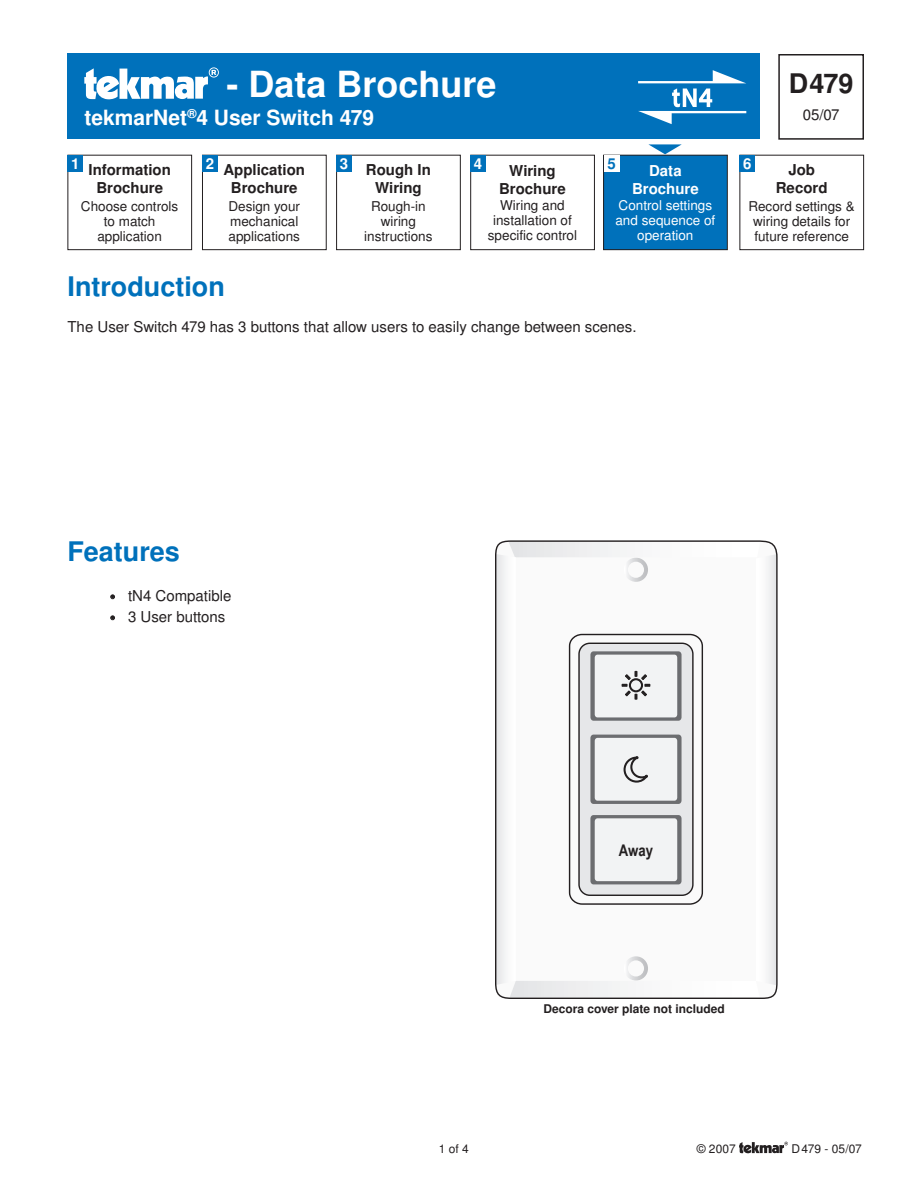
<style>
.page{position:relative;width:918px;height:1188px;background:#fff}
.page>*{position:absolute;margin:0;border:0;box-sizing:border-box;transform-origin:0 0}
.t1{font:700 36px "Nimbus San LOT";color:#fff}
.t2{font:700 27px "Nimbus San LOT";color:#0071bb}
.t3{font:700 27px "Nimbus San LOT";color:#231f20}
.t4{font:700 21px "Nimbus San LOT";color:#fff}
.t5{font:700 16.05px "Arial Narrow";color:#231f20}
.t6{font:15px "Nimbus San LOT";color:#231f20}
.t7{font:700 15px/18px "Nimbus San LOT";color:#231f20;text-align:center}
.t8{font:700 15px/18px "Nimbus San LOT";color:#fff;text-align:center}
.t9{font:700 15px "Nimbus San LOT";color:#0071bb}
.t10{font:13.5px/15px "Nimbus San LOT";color:#231f20;text-align:center}
.t11{font:13.5px/15px "Nimbus San LOT";color:#fff;text-align:center}
.t12{font:700 12px "Nimbus San LOT";color:#231f20}
.t13{font:12px "Nimbus San LOT";color:#231f20}
.s1{font-weight:700}
</style>
<div class="page">
<div style="left:68px;top:155px;width:124px;height:95px;border:1px solid #231f20"></div>
<div style="left:68px;top:155px;width:15px;height:16px;background:#0071bb"></div>
<div style="left:202px;top:155px;width:125px;height:95px;border:1px solid #231f20"></div>
<div style="left:202px;top:155px;width:16px;height:16px;background:#0071bb"></div>
<div style="left:336px;top:155px;width:125px;height:95px;border:1px solid #231f20"></div>
<div style="left:336px;top:155px;width:16px;height:16px;background:#0071bb"></div>
<div style="left:470px;top:155px;width:125px;height:95px;border:1px solid #231f20"></div>
<div style="left:470px;top:155px;width:16px;height:16px;background:#0071bb"></div>
<div style="left:604px;top:155px;width:123px;height:95px;background:#0071bb"></div>
<div style="left:603px;top:155px;width:125px;height:95px;border:1px solid #231f20"></div>
<div style="left:604px;top:156px;width:16px;height:16px;background:#fff"></div>
<div style="left:740px;top:155px;width:124px;height:95px;border:1px solid #231f20"></div>
<div style="left:740px;top:155px;width:15px;height:16px;background:#0071bb"></div>
<div style="left:778px;top:54px;width:86px;height:86px;border:2px solid #231f20"></div>
<div style="left:68px;top:53px;width:692px;height:86px;background:#0071bb"></div>
<svg style="left:84px;top:67px;width:135px;height:32px"></svg>
<svg style="left:638px;top:70px;width:108px;height:54px"></svg>
<svg style="left:739px;top:1142px;width:49px;height:11px"></svg>
<svg style="left:648px;top:144px;width:34px;height:10px"></svg>
<svg style="left:496px;top:542px;width:280px;height:456px"></svg>
<h1 class="t1" style="left:226px;top:70px;width:272px">- Data Brochure</h1>
<h3 class="t4" style="left:85px;top:109px;width:291px">tekmarNet<sup>®</sup>4 User Switch 479</h3>
<h2 class="t3" style="left:789px;top:73px;width:66px">D 479</h2>
<p class="t6" style="left:803px;top:109px;width:38px">05/07</p>
<p class="t8" style="left:71px;top:156px;width:10px">1</p>
<p class="t7" style="left:89px;top:162px;width:84px">Information<br>Brochure</p>
<p class="t10" style="left:81px;top:200px;width:99px">Choose controls to match application</p>
<p class="t8" style="left:206px;top:156px;width:10px">2</p>
<p class="t7" style="left:223px;top:162px;width:83px">Application<br>Brochure</p>
<p class="t10" style="left:228px;top:200px;width:73px;text-align:left">Design your mechanical applications</p>
<p class="t8" style="left:340px;top:156px;width:10px">3</p>
<p class="t7" style="left:366px;top:162px;width:66px">Rough In<br>Wiring</p>
<p class="t10" style="left:364px;top:200px;width:70px">Rough-in wiring instructions</p>
<p class="t8" style="left:474px;top:156px;width:10px">4</p>
<p class="t7" style="left:499px;top:163px;width:68px">Wiring<br>Brochure</p>
<p class="t10" style="left:488px;top:199px;width:91px">Wiring and installation of specific control</p>
<p class="t8" style="left:743px;top:156px;width:10px">6</p>
<p class="t9" style="left:608px;top:158px;width:10px">5</p>
<p class="t7" style="left:776px;top:162px;width:53px">Job<br>Record</p>
<p class="t10" style="left:749px;top:200px;width:108px">Record settings &amp; wiring details for future reference</p>
<p class="t8" style="left:632px;top:163px;width:68px">Data<br>Brochure</p>
<p class="t11" style="left:615px;top:199px;width:101px">Control settings and sequence of operation</p>
<h2 class="t2" style="left:68px;top:276px;width:159px">Introduction</h2>
<p class="t6" style="left:68px;top:320px;width:571px">The User Switch 479 has 3 buttons that allow users to easily change between scenes.</p>
<h2 class="t2" style="left:68px;top:541px;width:114px">Features</h2>
<p class="t6" style="left:110px;top:590px;width:123px"><span class="s1">•</span> tN4 Compatible</p>
<p class="t6" style="left:110px;top:611px;width:117px"><span class="s1">•</span> 3 User buttons</p>
<p class="t5" style="left:619px;top:841px;width:36px">Away</p>
<p class="t12" style="left:543px;top:1004px;width:183px">Decora cover plate not included</p>
<p class="t13" style="left:439px;top:1144px;width:32px">1 of 4</p>
<p class="t13" style="left:697px;top:1144px;width:40px">© 2007</p>
<p class="t13" style="left:791px;top:1144px;width:72px">D 479 - 05/07</p>
</div>
